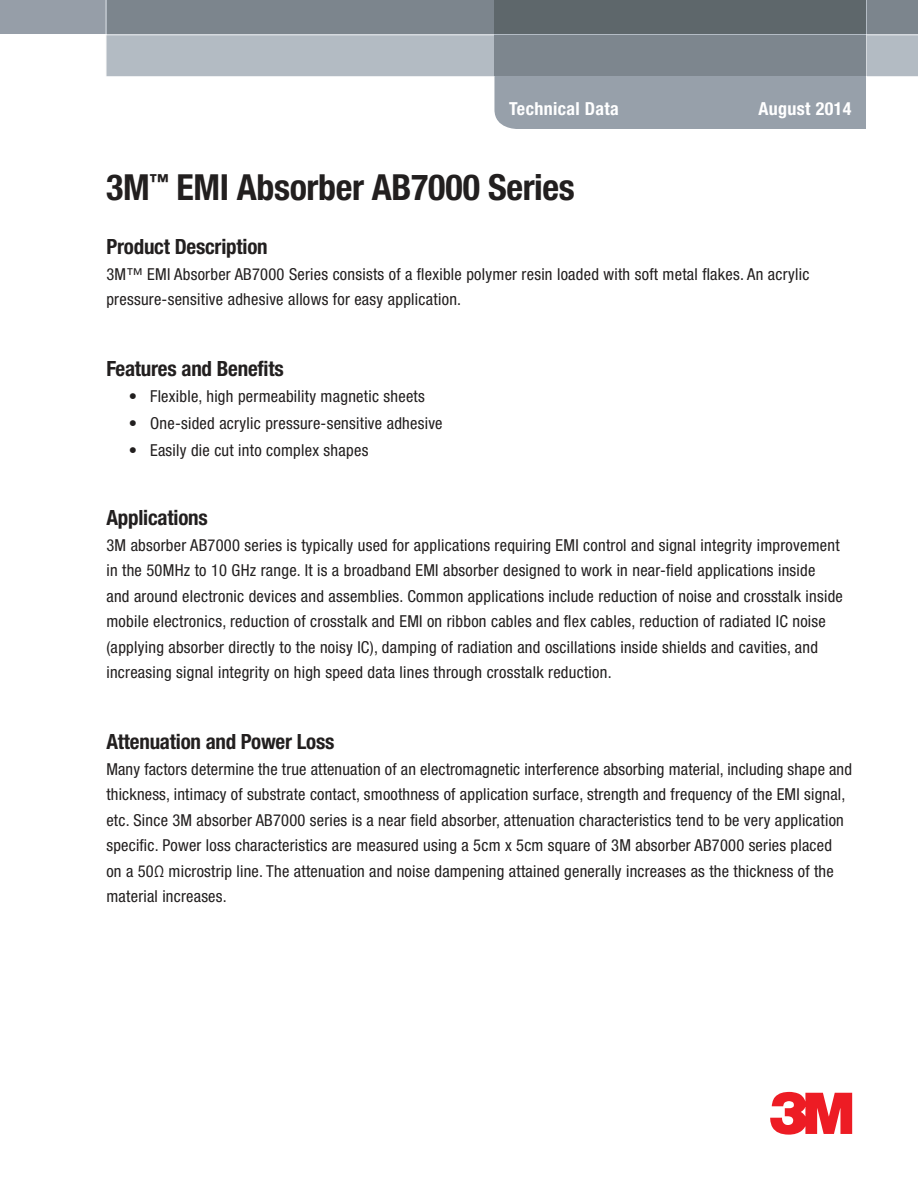
<style>
.page{position:relative;width:918px;height:1188px;background:#fff}
.page>*{position:absolute;margin:0;border:0;box-sizing:border-box;transform-origin:0 0}
.t1{font:700 condensed 36px "Helvetica Neue LT Std";letter-spacing:-.01em;color:#221f1f}
.t2{font:700 condensed 21px "Helvetica Neue LT Std";letter-spacing:-.01em;color:#221f1f}
.t3{font:700 condensed 18px "Helvetica Neue LT Std";letter-spacing:.02em;color:#fff}
.t4{font:condensed 16.5px/25.5px "Helvetica Neue LT Std";letter-spacing:.015em;color:#221f1f}
</style>
<div class="page">
<div style="left:494px;top:76px;width:372px;height:53px;background:#97a0aa"></div>
<svg style="left:0;top:0;width:918px;height:76px;background:#91999f"></svg>
<svg style="left:770px;top:1092px;width:82px;height:43px"></svg>
<p class="t3" style="left:509px;top:102px;width:111px">Technical Data</p>
<p class="t3" style="left:759px;top:102px;width:94px">August 2014</p>
<h1 class="t1" style="left:106px;top:174px;width:470px">3M<sup>™</sup> EMI Absorber AB7000 Series</h1>
<p class="t2" style="left:106px;top:239px;width:163px">Product Description</p>
<p class="t4" style="left:106px;top:263px;width:705px">3M™ EMI Absorber AB7000 Series consists of a flexible polymer resin loaded with soft metal flakes. An acrylic pressure-sensitive adhesive allows for easy application.</p>
<p class="t2" style="left:106px;top:361px;width:179px">Features and Benefits</p>
<p class="t4" style="left:129px;top:384px;width:297px">• Flexible, high permeability magnetic sheets</p>
<p class="t4" style="left:129px;top:411px;width:315px">• One-sided acrylic pressure-sensitive adhesive</p>
<p class="t4" style="left:129px;top:438px;width:241px">• Easily die cut into complex shapes</p>
<p class="t2" style="left:106px;top:510px;width:103px">Applications</p>
<p class="t4" style="left:106px;top:533px;width:738px">3M absorber AB7000 series is typically used for applications requiring EMI control and signal integrity improvement in the 50MHz to 10 GHz range. It is a broadband EMI absorber designed to work in near-field applications inside<br>and around electronic devices and assemblies. Common applications include reduction of noise and crosstalk inside mobile electronics, reduction of crosstalk and EMI on ribbon cables and flex cables, reduction of radiated IC noise (applying absorber directly to the noisy IC), damping of radiation and oscillations inside shields and cavities, and increasing signal integrity on high speed data lines through crosstalk reduction.</p>
<p class="t2" style="left:106px;top:734px;width:230px">Attenuation and Power Loss</p>
<p class="t4" style="left:106px;top:758px;width:747px">Many factors determine the true attenuation of an electromagnetic interference absorbing material, including shape and thickness, intimacy of substrate contact, smoothness of application surface, strength and frequency of the EMI signal, etc. Since 3M absorber AB7000 series is a near field absorber, attenuation characteristics tend to be very application specific. Power loss characteristics are measured using a 5cm x 5cm square of 3M absorber AB7000 series placed<br>on a 50Ω microstrip line. The attenuation and noise dampening attained generally increases as the thickness of the material increases.</p>
</div>
